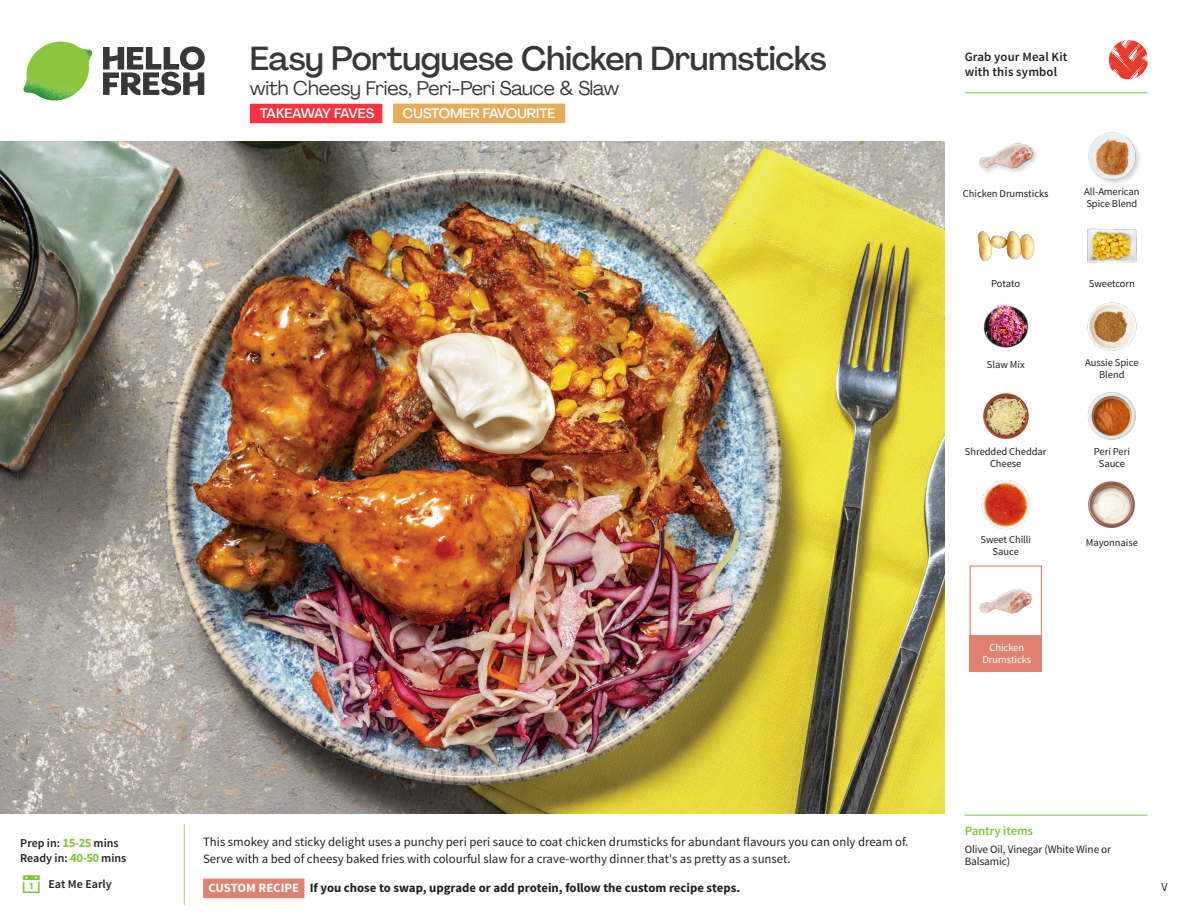
<style>
.page{position:relative;width:1188px;height:918px;background:#fff}
.page>*{position:absolute;margin:0;border:0;box-sizing:border-box;transform-origin:0 0}
._15_Titel_UK{font:500 33px "Agrandir";letter-spacing:-.015em;color:#383839}
._15_Titel_UK-2{font:19.5px "Agrandir";letter-spacing:-.01em;color:#383839}
.t1{font:500 13.5px "Agrandir";color:#fff}
.t2{font:500 13.5px "Agrandir";letter-spacing:-.075em;color:#fff}
.Step_6_Text_AU{font:12.75px/16.5px "Source Sans Pro";color:#231f20}
.Step_6_Text_AU-2{font:700 12.75px "Source Sans Pro";color:#231f20}
.t3{font:600 12.75px/15px "Source Sans Pro";letter-spacing:.01em;color:#231f20}
._04_Headers_Front{font:600 12.75px "Source Sans Pro";letter-spacing:-.01em;color:#81c340}
._04_Intro{font:600 12px "Source Sans Pro";color:#231f20}
.t4{font:12px "Source Sans Pro";color:#231f20}
._05_Pantry{font:11.25px/12px "Source Sans Pro";letter-spacing:-.01em;color:#231f20}
._18_FRONT_ingredients{font:10.5px/12px "Source Sans Pro";letter-spacing:-.005em;color:#231f20;text-align:center}
._18_FRONT_ingredients-2{font:10.5px/12px "Source Sans Pro";letter-spacing:-.005em;color:#fff;text-align:center}
.s1{font-weight:700;font-size:12.75px;color:#81c340}
.s2{color:#fff}
</style>
<div class="page">
<svg style="left:103px;top:46px;width:102px;height:49px"></svg>
<img style="left:23px;top:42px;width:69px;height:59px">
<svg style="left:1091px;top:40px;width:57px;height:54px"></svg>
<svg style="left:183px;top:823px;width:122px;height:82px"></svg>
<img style="left:0;top:142px;width:945px;height:672px">
<div style="left:970px;top:565px;width:72px;height:73px;border:1px solid #df8272"></div>
<div style="left:970px;top:635px;width:72px;height:37px;background:#df8272"></div>
<img style="left:979px;top:589px;width:53px;height:25px">
<img style="left:1087px;top:302px;width:50px;height:49px">
<img style="left:1087px;top:392px;width:49px;height:48px">
<img style="left:983px;top:393px;width:46px;height:46px">
<img style="left:981px;top:480px;width:50px;height:50px">
<img style="left:983px;top:304px;width:46px;height:44px">
<img style="left:977px;top:231px;width:57px;height:30px">
<img style="left:1087px;top:228px;width:50px;height:35px">
<div style="left:978px;top:142px;width:62px;height:33px;background:#231f20;opacity:.2"></div>
<img style="left:978px;top:142px;width:56px;height:33px">
<img style="left:1088px;top:132px;width:52px;height:52px">
<img style="left:1088px;top:481px;width:47px;height:47px">
<svg style="left:382px;top:108px;width:1px;height:14px"></svg>
<div style="left:250px;top:104px;width:132px;height:19px;background:#fb333e"></div>
<hr style="left:965px;top:815px;width:183px;height:1px;background:#81c340">
<hr style="left:965px;top:92px;width:183px;height:1px;background:#81c340">
<div style="left:393px;top:104px;width:172px;height:19px;background:#e6ac5a"></div>
<p class="_04_Intro" style="left:20px;top:835px;width:100px">Prep in: <span class="s1">15-25</span> mins</p>
<p class="_04_Intro" style="left:20px;top:850px;width:108px">Ready in: <span class="s1">40-50</span> mins</p>
<p class="_04_Intro" style="left:48px;top:876px;width:65px">Eat Me Early</p>
<p class="_15_Titel_UK" style="left:250px;top:38px;width:578px">Easy Portuguese Chicken Drumsticks</p>
<p class="_15_Titel_UK-2" style="left:250px;top:76px;width:371px">with Cheesy Fries, Peri-Peri Sauce &amp; Slaw</p>
<p class="t2" style="left:260px;top:105px;width:116px">TAKEAWAY FAVES</p>
<p class="t1" style="left:403px;top:105px;width:154px">CUSTOMER FAVOURITE</p>
<p class="t3" style="left:965px;top:50px;width:104px">Grab your Meal Kit with this symbol</p>
<p class="_18_FRONT_ingredients" style="left:963px;top:188px;width:87px">Chicken Drumsticks</p>
<p class="_18_FRONT_ingredients" style="left:1084px;top:186px;width:57px;text-align:left">All-American<br>Spice Blend</p>
<p class="_18_FRONT_ingredients" style="left:991px;top:277px;width:31px">Potato</p>
<p class="_18_FRONT_ingredients" style="left:1089px;top:277px;width:48px">Sweetcorn</p>
<p class="_18_FRONT_ingredients" style="left:987px;top:358px;width:39px">Slaw Mix</p>
<p class="_18_FRONT_ingredients" style="left:1085px;top:356px;width:55px">Aussie Spice<br>Blend</p>
<p class="_18_FRONT_ingredients" style="left:965px;top:445px;width:83px">Shredded Cheddar<br>Cheese</p>
<p class="_18_FRONT_ingredients" style="left:1094px;top:445px;width:38px">Peri Peri<br>Sauce</p>
<p class="_18_FRONT_ingredients" style="left:980px;top:534px;width:52px">Sweet Chilli</p>
<p class="_18_FRONT_ingredients" style="left:1086px;top:536px;width:54px">Mayonnaise</p>
<p class="_18_FRONT_ingredients" style="left:993px;top:546px;width:28px">Sauce</p>
<p class="_18_FRONT_ingredients-2" style="left:982px;top:642px;width:50px">Chicken<br>Drumsticks</p>
<p class="Step_6_Text_AU" style="left:203px;top:834px;width:707px">This smokey and sticky delight uses a punchy peri peri sauce to coat chicken drumsticks for abundant flavours you can only dream of.<br>Serve with a bed of cheesy baked fries with colourful slaw for a crave-worthy dinner that's as pretty as a sunset.</p>
<p class="Step_6_Text_AU-2" style="left:208px;top:880px;width:533px"><span class="s2">CUSTOM RECIPE</span> If you chose to swap, upgrade or add protein, follow the custom recipe steps.</p>
<p class="_04_Headers_Front" style="left:965px;top:822px;width:70px">Pantry items</p>
<p class="_05_Pantry" style="left:965px;top:844px;width:148px">Olive Oil, Vinegar (White Wine or<br>Balsamic)</p>
<p class="t4" style="left:1162px;top:879px;width:8px">V</p>
</div>
